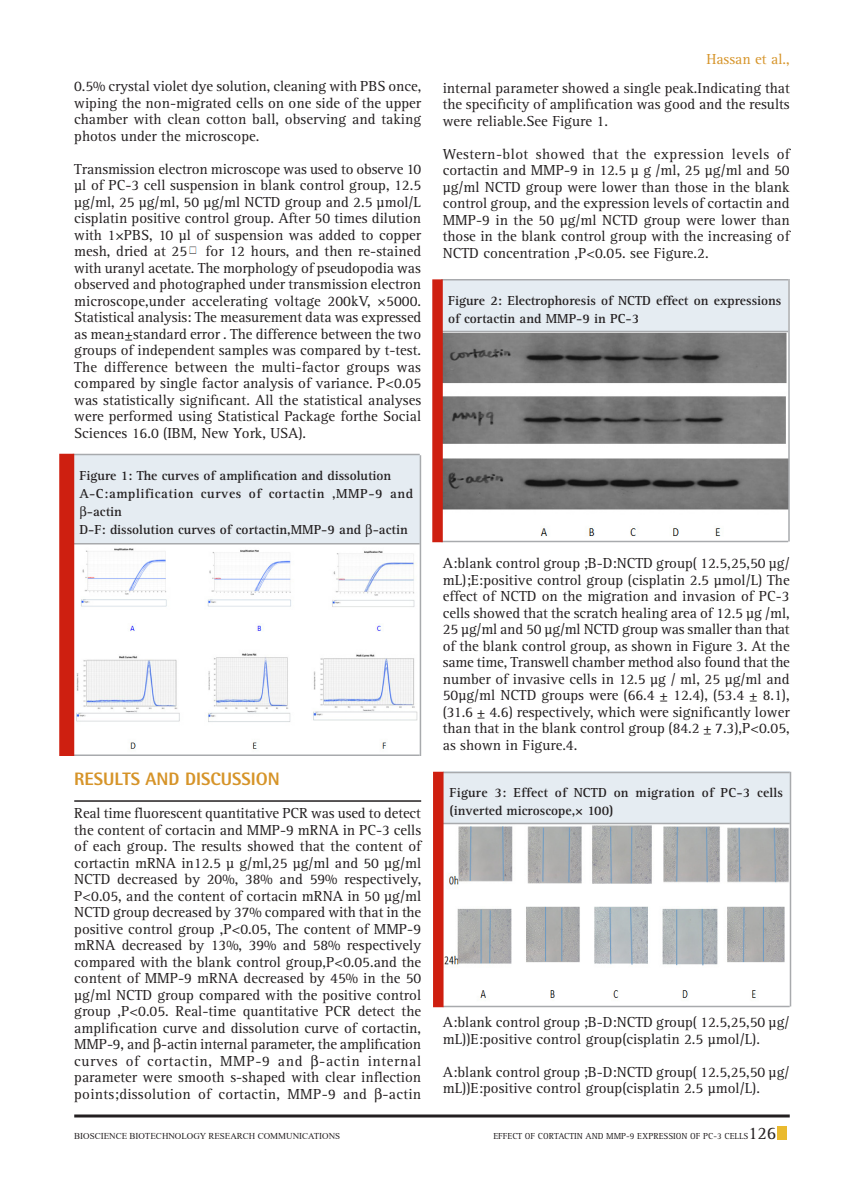
<style>
.page{position:relative;width:864px;height:1188px;background:#fff}
.page>*{position:absolute;margin:0;border:0;box-sizing:border-box;transform-origin:0 0}
.Body_text{font:800 18px "Rotis Semi Sans Std";color:#d69429}
.Body_text-2{font:15px/16.5px "Rotis Serif Std";color:#231f20;text-align:justify}
.Body_text-3{font:15px "Rotis Serif Std";color:#d69429}
.Body_text-4{font:700 13.5px/18px "Rotis Serif Std";color:#231f20}
.Body_text-5{font:700 13.5px/18px "Rotis Serif Std";letter-spacing:.04em;color:#231f20}
.t1{font:9px "Rotis Serif Std";color:#231f20}
.t2{font:9px "Times New Roman";color:#231f20}
.s1{font-size:18px}
</style>
<div class="page">
<div style="left:777px;top:1126px;width:10px;height:14px;background:#eaba2e"></div>
<svg style="left:74px;top:1114px;width:716px;height:4px;background:#595657"></svg>
<svg style="left:189px;top:246px;width:8px;height:8px"></svg>
<img style="left:74px;top:544px;width:346px;height:210px">
<div style="left:73px;top:454px;width:347px;height:89px;background:#e5ecf2"></div>
<hr style="left:73px;top:454px;width:347px;height:1px;background:#a8aaad">
<hr style="left:73px;top:543px;width:347px;height:1px;background:#a8aaad">
<hr style="left:73px;top:754px;width:347px;height:2px;background:#a8aaad">
<hr style="left:420px;top:455px;width:1px;height:301px;background:#a8aaad">
<div style="left:59px;top:454px;width:15px;height:302px;background:#ce1f10"></div>
<hr style="left:74px;top:800px;width:347px;height:2px;background:#231f20">
<img style="left:443px;top:332px;width:345px;height:209px">
<div style="left:441px;top:280px;width:347px;height:51px;background:#e5ecf2"></div>
<hr style="left:441px;top:279px;width:347px;height:1px;background:#a8aaad">
<hr style="left:441px;top:331px;width:347px;height:1px;background:#a8aaad">
<hr style="left:441px;top:541px;width:347px;height:1px;background:#a8aaad">
<hr style="left:788px;top:279px;width:2px;height:263px;background:#a8aaad">
<div style="left:432px;top:279px;width:11px;height:263px;background:#ce1f10"></div>
<img style="left:444px;top:824px;width:346px;height:182px">
<div style="left:443px;top:772px;width:347px;height:51px;background:#e5ecf2"></div>
<hr style="left:443px;top:772px;width:347px;height:1px;background:#a8aaad">
<hr style="left:443px;top:823px;width:347px;height:1px;background:#a8aaad">
<hr style="left:443px;top:1006px;width:347px;height:1px;background:#a8aaad">
<hr style="left:790px;top:772px;width:1px;height:234px;background:#a8aaad">
<div style="left:433px;top:772px;width:11px;height:235px;background:#ce1f10"></div>
<p class="Body_text-2" style="left:74px;top:79px;width:349px">0.5% crystal violet dye solution, cleaning with PBS once, wiping the non-migrated cells on one side of the upper chamber with clean cotton ball, observing and taking photos under the microscope.</p>
<p class="Body_text-2" style="left:74px;top:161px;width:349px">Transmission electron microscope was used to observe 10 μl of PC-3 cell suspension in blank control group, 12.5 μg/ml, 25 μg/ml, 50 μg/ml NCTD group and 2.5 μmol/L cisplatin positive control group. After 50 times dilution with 1×PBS, 10 μl of suspension was added to copper mesh, dried at 25 for 12 hours, and then re-stained with uranyl acetate. The morphology of pseudopodia was observed and photographed under transmission electron microscope,under accelerating voltage 200kV, ×5000.<br>Statistical analysis: The measurement data was expressed as mean±standard error . The difference between the two groups of independent samples was compared by t-test.<br>The difference between the multi-factor groups was compared by single factor analysis of variance. P&lt;0.05 was statistically significant. All the statistical analyses were performed using Statistical Package forthe Social Sciences 16.0 (IBM, New York, USA).</p>
<p class="Body_text-4" style="left:80px;top:467px;width:313px">Figure 1: The curves of amplification and dissolution</p>
<p class="Body_text-5" style="left:87px;top:485px;width:328px;text-indent:-7px">A-C:amplification curves of cortactin ,MMP-9 and -actin</p>
<p class="Body_text-4" style="left:80px;top:521px;width:330px">D-F: dissolution curves of cortactin,MMP-9 and -actin</p>
<p class="Body_text" style="left:74px;top:768px;width:84px">RESULTS AND</p>
<p class="Body_text" style="left:185px;top:768px;width:22px">DISCUSSION</p>
<p class="Body_text-2" style="left:74px;top:805px;width:349px">Real time fluorescent quantitative PCR was used to detect the content of cortacin and MMP-9 mRNA in PC-3 cells of each group. The results showed that the content of cortactin mRNA in12.5 μ g/ml,25 μg/ml and 50 μg/ml NCTD decreased by 20%, 38% and 59% respectively, P&lt;0.05, and the content of cortacin mRNA in 50 μg/ml NCTD group decreased by 37% compared with that in the positive control group ,P&lt;0.05, The content of MMP-9 mRNA decreased by 13%, 39% and 58% respectively compared with the blank control group,P&lt;0.05.and the content of MMP-9 mRNA decreased by 45% in the 50 μg/ml NCTD group compared with the positive control group ,P&lt;0.05. Real-time quantitative PCR detect the amplification curve and dissolution curve of cortactin, MMP-9, and -actin internal parameter, the amplification curves of cortactin, MMP-9 and -actin internal parameter were smooth s-shaped with clear inflection points;dissolution of cortactin, MMP-9 and -actin</p>
<p class="Body_text-3" style="left:706px;top:50px;width:85px">Hassan et al.,</p>
<p class="Body_text-2" style="left:443px;top:80px;width:348px">internal parameter showed a single peak.Indicating that the specificity of amplification was good and the results were reliable.See Figure 1.</p>
<p class="Body_text-2" style="left:443px;top:146px;width:349px">Western-blot showed that the expression levels of cortactin and MMP-9 in 12.5 μ g /ml, 25 μg/ml and 50 μg/ml NCTD group were lower than those in the blank control group, and the expression levels of cortactin and MMP-9 in the 50 μg/ml NCTD group were lower than those in the blank control group with the increasing of NCTD concentration ,P&lt;0.05. see Figure.2.</p>
<p class="Body_text-4" style="left:448px;top:292px;width:335px">Figure 2: Electrophoresis of NCTD effect on expressions of cortactin and MMP-9 in PC-3</p>
<p class="Body_text-2" style="left:443px;top:556px;width:349px">A:blank control group ;B-D:NCTD group( 12.5 25,50 μg/ mL);E:positive control group (cisplatin 2.5 μmol/L) The effect of NCTD on the migration and invasion of PC-3 cells showed that the scratch healing area of 12.5 μg /ml, 25 μg/ml and 50 μg/ml NCTD group was smaller than that of the blank control group, as shown in Figure 3. At the same time, Transwell chamber method also found that the number of invasive cells in 12.5 μg / ml, 25 μg/ml and 50μg/ml NCTD groups were (66.4 ± 12.4), (53.4 ± 8.1), (31.6 ± 4.6) respectively, which were significantly lower than that in the blank control group (84.2 ± 7.3),P&lt;0.05, as shown in Figure.4.</p>
<p class="Body_text-4" style="left:450px;top:784px;width:335px">Figure 3: Effect of NCTD on migration of PC-3 cells (inverted microscope,× 100)</p>
<p class="Body_text-2" style="left:443px;top:1015px;width:348px">A:blank control group ;B-D:NCTD group( 12.5,25,50 μg/ mL))E:positive control group(cisplatin 2.5 μmol/L).</p>
<p class="Body_text-2" style="left:443px;top:1064px;width:348px">A:blank control group ;B-D:NCTD group( 12.5,25,50 μg/ mL))E:positive control group(cisplatin 2.5 μmol/L).</p>
<p class="t2" style="left:74px;top:1130px;width:267px">BIOSCIENCE BIOTECHNOLOGY RESEARCH COMMUNICATIONS</p>
<p class="t1" style="left:493px;top:1131px;width:62px">Effect Of Cortactin</p>
<p class="t1" style="left:586px;top:1131px;width:59px">And MMP-9 Expr</p>
<p class="t1" style="left:659px;top:1131px;width:119px">ession Of PC-3 Cells <span class="s1">126</span></p>
</div>
